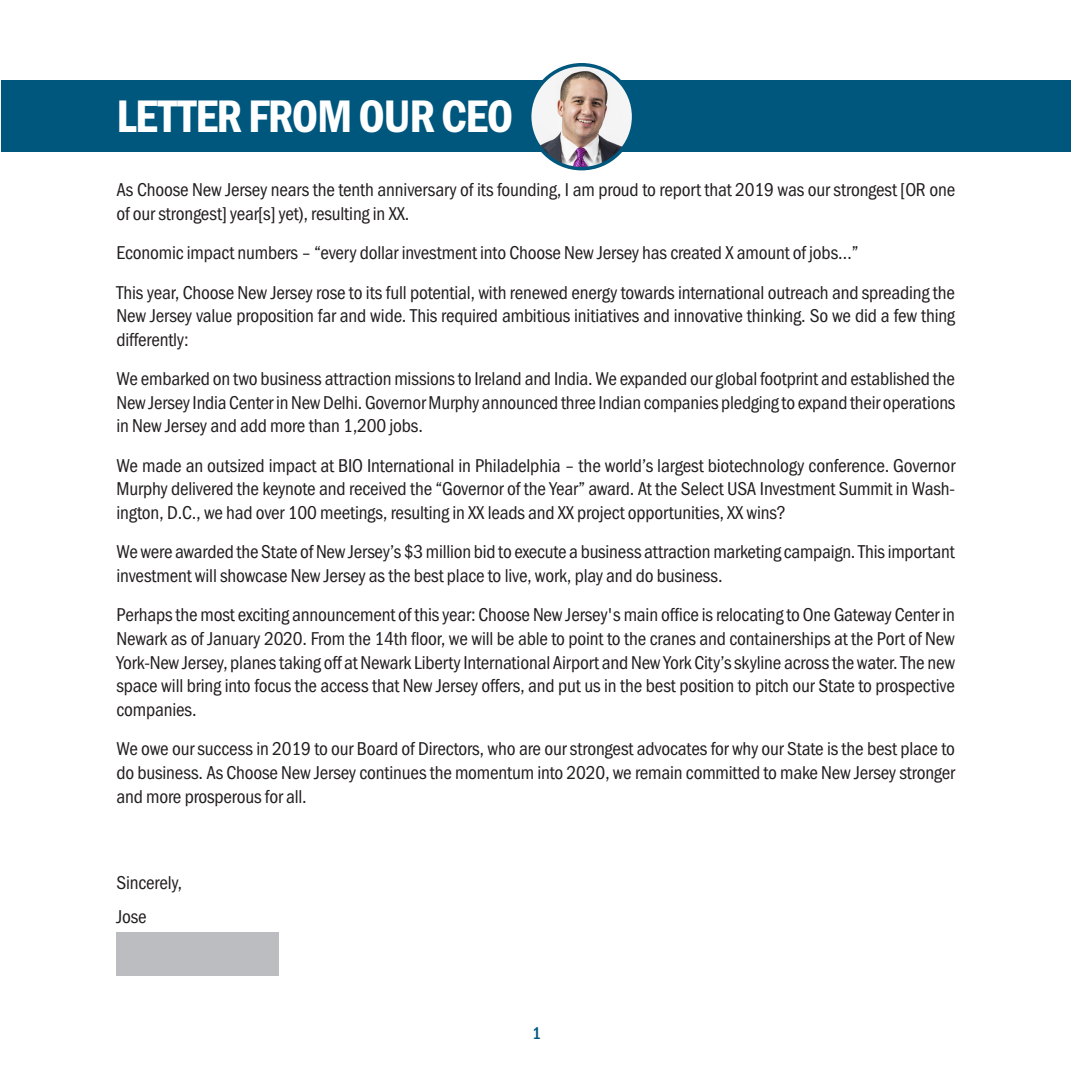
<style>
.page{position:relative;width:1071px;height:1071px;background:#fff}
.page>*{position:absolute;margin:0;border:0;box-sizing:border-box;transform-origin:0 0}
.Green_header{font:47.25px "Franklin Gothic URW Con Dem";letter-spacing:-.03em;color:#fff}
.Body_text{font:19.25px/23.6px "Franklin Gothic URW Con Boo";letter-spacing:-.01em;color:#231f20;text-align:justify}
.t1{font:500 17.5px "Franklin Gothic URW Con";color:#00577d}
</style>
<div class="page">
<div style="left:1px;top:80px;width:1070px;height:72px;background:#00577d"></div>
<div style="left:116px;top:933px;width:163px;height:43px;background:#bcbdc0"></div>
<img style="left:530px;top:65px;width:104px;height:104px;border-radius:52px">
<div style="left:528px;top:63px;width:107px;height:107px;border:4px solid #00577d;border-radius:50%"></div>
<p class="Green_header" style="left:116px;top:84px;width:398px">LETTER FROM OUR CEO</p>
<p class="Body_text" style="left:116px;top:178px;width:840px">As Choose New Jersey nears the tenth anniversary of its founding, I am proud to report that 2019 was our strongest [OR one of our strongest] year[s] yet), resulting in XX.</p>
<p class="Body_text" style="left:116px;top:241px;width:743px">Economic impact numbers – “every dollar investment into Choose New Jersey has created X amount of jobs…”</p>
<p class="Body_text" style="left:116px;top:280px;width:840px">This year, Choose New Jersey rose to its full potential, with renewed energy towards international outreach and spreading the New Jersey value proposition far and wide. This required ambitious initiatives and innovative thinking. So we did a few thing differently:</p>
<p class="Body_text" style="left:116px;top:367px;width:840px">We embarked on two business attraction missions to Ireland and India. We expanded our global footprint and established the New Jersey India Center in New Delhi. Governor Murphy announced three Indian companies pledging to expand their operations in New Jersey and add more than 1,200 jobs.</p>
<p class="Body_text" style="left:116px;top:453px;width:840px">We made an outsized impact at BIO International in Philadelphia – the world’s largest biotechnology conference. Governor Murphy delivered the keynote and received the “Governor of the Year” award. At the Select USA Investment Summit in Wash&shy;ington, D.C., we had over 100 meetings, resulting in XX leads and XX project opportunities, XX wins?</p>
<p class="Body_text" style="left:116px;top:540px;width:840px">We were awarded the State of New Jersey’s $3 million bid to execute a business attraction marketing campaign. This important investment will showcase New Jersey as the best place to live, work, play and do business.</p>
<p class="Body_text" style="left:116px;top:603px;width:840px">Perhaps the most exciting announcement of this year: Choose New Jersey's main office is relocating to One Gateway Center in Newark as of January 2020. From the 14th floor, we will be able to point to the cranes and containerships at the Port of New York-New Jersey, planes taking off at Newark Liberty International Airport and New York City’s skyline across the water. The new space will bring into focus the access that New Jersey offers, and put us in the best position to pitch our State to prospective companies.</p>
<p class="Body_text" style="left:116px;top:737px;width:840px">We owe our success in 2019 to our Board of Directors, who are our strongest advocates for why our State is the best place to do business. As Choose New Jersey continues the momentum into 2020, we remain committed to make New Jersey stronger and more prosperous for all.</p>
<p class="Body_text" style="left:116px;top:871px;width:67px">Sincerely,</p>
<p class="Body_text" style="left:116px;top:905px;width:32px">Jose</p>
<p class="t1" style="left:532px;top:1022px;width:10px">1</p>
</div>
